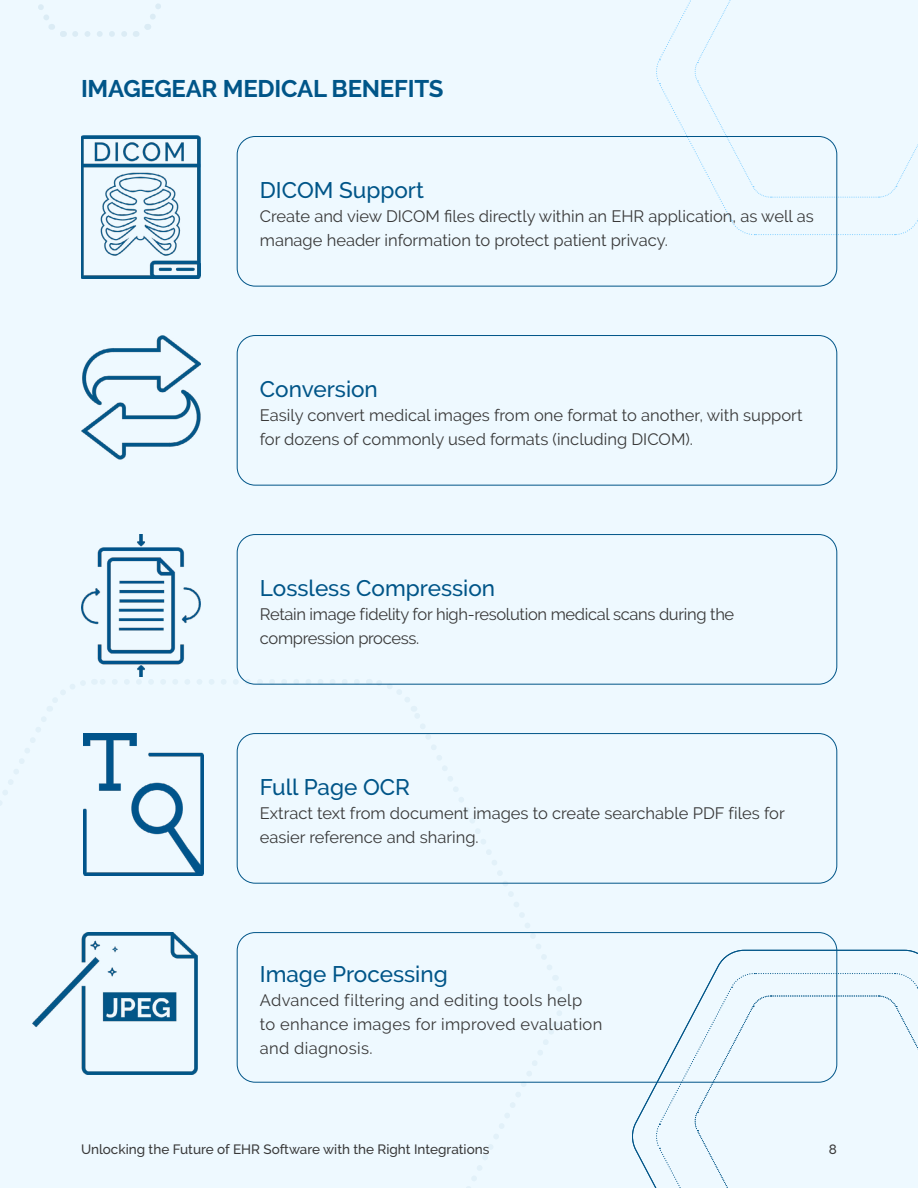
<style>
.page{position:relative;width:918px;height:1188px;background:#eef9ff}
.page>*{position:absolute;margin:0;border:0;box-sizing:border-box;transform-origin:0 0}
.t1{font:700 24px "Raleway";letter-spacing:-.01em;color:#058}
.t2{font:500 22.5px "Raleway";color:#058}
.t3{font:16.5px/24px "Raleway";color:#393939}
.t4{font:16.5px/24px "Raleway";letter-spacing:.02em;color:#393939}
.t5{font:16.5px/24px "Raleway";letter-spacing:-.02em;color:#393939}
.t6{font:500 13.5px "Raleway";color:#393939}
</style>
<div class="page">
<svg style="left:656px;top:0;width:262px;height:236px"></svg>
<svg style="left:0;top:676px;width:357px;height:305px"></svg>
<svg style="left:368px;top:679px;width:196px;height:509px"></svg>
<svg style="left:38px;top:4px;width:29px;height:33px"></svg>
<svg style="left:75px;top:4px;width:86px;height:33px"></svg>
<img style="left:81px;top:136px;width:120px;height:142px">
<div style="left:237px;top:136px;width:600px;height:150px;border:1px solid #058;border-radius:18px"></div>
<img style="left:81px;top:335px;width:120px;height:125px">
<div style="left:237px;top:335px;width:600px;height:150px;border:1px solid #058;border-radius:18px"></div>
<img style="left:81px;top:534px;width:120px;height:143px">
<div style="left:237px;top:534px;width:600px;height:150px;border:1px solid #058;border-radius:18px"></div>
<img style="left:83px;top:733px;width:120px;height:143px">
<div style="left:237px;top:733px;width:600px;height:150px;border:1px solid #058;border-radius:18px"></div>
<img style="left:32px;top:932px;width:166px;height:143px">
<div style="left:237px;top:932px;width:600px;height:150px;border:1px solid #058;border-radius:18px"></div>
<svg style="left:631px;top:950px;width:287px;height:238px"></svg>
<svg style="left:656px;top:972px;width:262px;height:216px"></svg>
<h1 class="t1" style="left:81px;top:75px;width:364px">IMAGEGEAR MEDICAL BENEFITS</h1>
<h2 class="t2" style="left:260px;top:177px;width:166px">DICOM Support</h2>
<p class="t3" style="left:260px;top:204px;width:555px">Create and view DICOM files directly within an EHR application, as well as manage header information to protect patient privacy.</p>
<h2 class="t2" style="left:260px;top:376px;width:120px">Conversion</h2>
<p class="t3" style="left:260px;top:403px;width:544px">Easily convert medical images from one format to another, with support for dozens of commonly used formats (including DICOM).</p>
<h2 class="t2" style="left:260px;top:575px;width:237px">Lossless Compression</h2>
<p class="t5" style="left:260px;top:602px;width:476px">Retain image fidelity for high-resolution medical scans during the compression process.</p>
<h2 class="t2" style="left:260px;top:774px;width:152px">Full Page OCR</h2>
<p class="t3" style="left:260px;top:801px;width:526px">Extract text from document images to create searchable PDF files for easier reference and sharing.</p>
<h2 class="t2" style="left:260px;top:961px;width:189px">Image Processing</h2>
<p class="t4" style="left:260px;top:988px;width:344px">Advanced filtering and editing tools help<br>to enhance images for improved evaluation and diagnosis.</p>
<p class="t6" style="left:81px;top:1141px;width:410px">Unlocking the Future of EHR Software with the Right Integrations</p>
<p class="t6" style="left:829px;top:1141px;width:10px">8</p>
</div>
